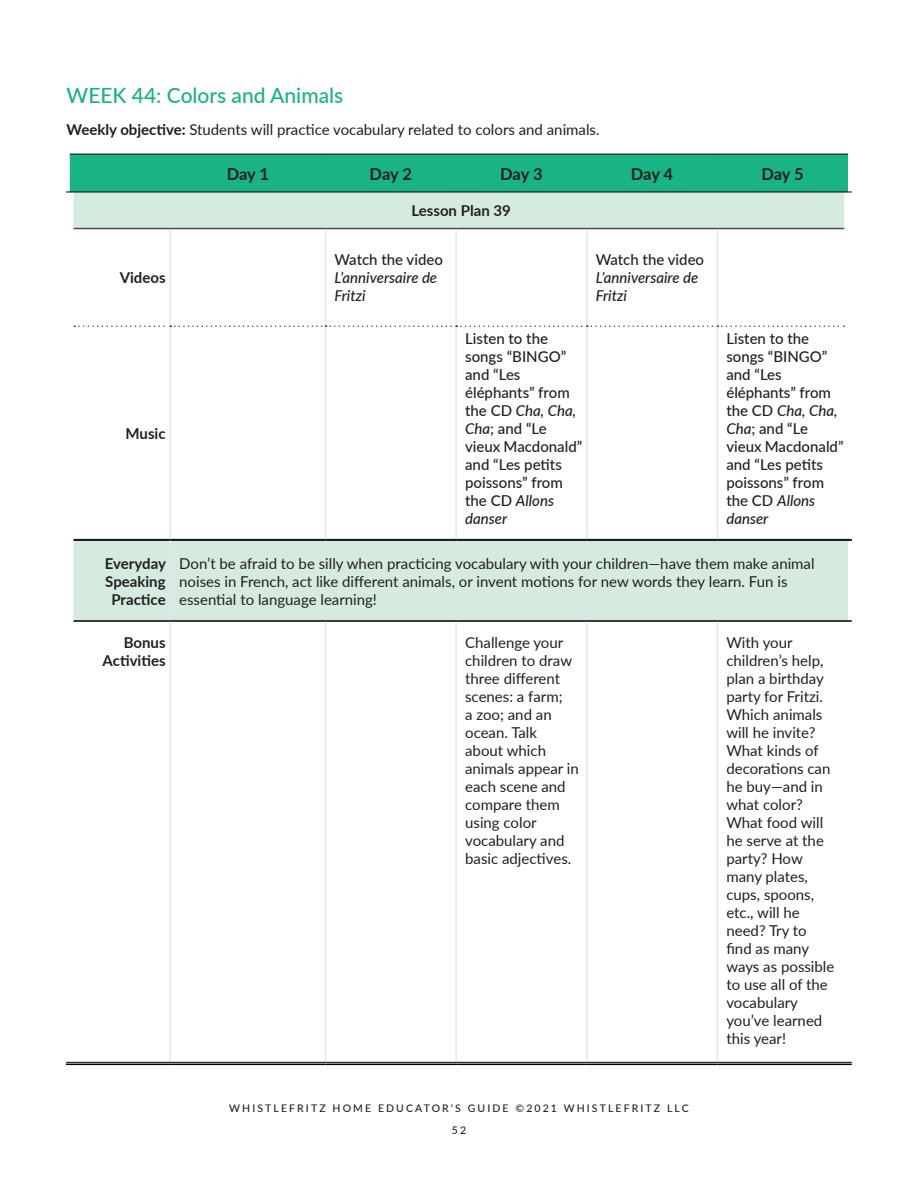
<style>
.page{position:relative;width:918px;height:1188px;background:#fff}
.page>*{position:absolute;margin:0;border:0;box-sizing:border-box;transform-origin:0 0}
.t1{font:500 21px "Lato";color:#1ab386}
.t2{font:700 16.5px "Lato";letter-spacing:-.015em;color:#231f20}
.t3{font:15px/18px "Lato";color:#231f20}
.t4{font:500 15px/18px "Lato";color:#231f20}
.t5{font:700 15px/18px "Lato";color:#231f20;text-align:center}
.t6{font:italic 500 15px/18px "Lato";color:#231f20}
.t7{font:500 10.5px/21.1px "Lato";letter-spacing:.2em;color:#231f20;text-align:center}
.s1{font-weight:700}
.s2{font-style:italic}
</style>
<div class="page">
<div style="left:70px;top:155px;width:778px;height:37px;background:#1ab386"></div>
<svg style="left:74px;top:193px;width:774px;height:427px"></svg>
<div style="left:844px;top:192px;width:8px;height:37px;background:#fff"></div>
<div style="left:844px;top:229px;width:8px;height:97px;background:#fff"></div>
<div style="left:844px;top:326px;width:8px;height:213px;background:#fff"></div>
<hr style="left:169px;top:229px;width:2px;height:96px;background:#e6e7e9">
<hr style="left:325px;top:229px;width:1px;height:96px;background:#e6e7e9">
<hr style="left:455px;top:229px;width:2px;height:96px;background:#e6e7e9">
<hr style="left:586px;top:229px;width:2px;height:96px;background:#e6e7e9">
<hr style="left:717px;top:229px;width:1px;height:96px;background:#e6e7e9">
<hr style="left:169px;top:327px;width:2px;height:212px;background:#e6e7e9">
<hr style="left:325px;top:327px;width:1px;height:212px;background:#e6e7e9">
<hr style="left:455px;top:327px;width:2px;height:212px;background:#e6e7e9">
<hr style="left:586px;top:327px;width:2px;height:212px;background:#e6e7e9">
<hr style="left:717px;top:327px;width:1px;height:212px;background:#e6e7e9">
<hr style="left:169px;top:622px;width:2px;height:440px;background:#e6e7e9">
<hr style="left:325px;top:622px;width:1px;height:440px;background:#e6e7e9">
<hr style="left:455px;top:622px;width:2px;height:440px;background:#e6e7e9">
<hr style="left:586px;top:622px;width:2px;height:440px;background:#e6e7e9">
<hr style="left:717px;top:622px;width:1px;height:440px;background:#e6e7e9">
<svg style="left:74px;top:325px;width:771px;height:2px"></svg>
<hr style="left:74px;top:539px;width:96px;height:1px;background:#000">
<hr style="left:74px;top:540px;width:96px;height:1px;background:#000">
<hr style="left:170px;top:539px;width:156px;height:1px;background:#000">
<hr style="left:170px;top:540px;width:156px;height:1px;background:#000">
<hr style="left:326px;top:539px;width:130px;height:1px;background:#000">
<hr style="left:326px;top:540px;width:130px;height:1px;background:#000">
<hr style="left:456px;top:539px;width:131px;height:1px;background:#000">
<hr style="left:456px;top:540px;width:131px;height:1px;background:#000">
<hr style="left:587px;top:539px;width:130px;height:1px;background:#000">
<hr style="left:587px;top:540px;width:130px;height:1px;background:#000">
<hr style="left:717px;top:539px;width:135px;height:1px;background:#000">
<hr style="left:717px;top:540px;width:135px;height:1px;background:#000">
<hr style="left:169px;top:541px;width:2px;height:79px;background:#e6e7e9">
<hr style="left:70px;top:154px;width:100px;height:1px;background:#000">
<hr style="left:170px;top:154px;width:156px;height:1px;background:#000">
<hr style="left:326px;top:154px;width:130px;height:1px;background:#000">
<hr style="left:456px;top:154px;width:131px;height:1px;background:#000">
<hr style="left:587px;top:154px;width:130px;height:1px;background:#000">
<hr style="left:717px;top:154px;width:131px;height:1px;background:#000">
<hr style="left:66px;top:192px;width:104px;height:1px;background:#000">
<hr style="left:170px;top:192px;width:156px;height:1px;background:#000">
<hr style="left:326px;top:192px;width:130px;height:1px;background:#000">
<hr style="left:456px;top:192px;width:131px;height:1px;background:#000">
<hr style="left:587px;top:192px;width:130px;height:1px;background:#000">
<hr style="left:717px;top:192px;width:135px;height:1px;background:#000">
<hr style="left:74px;top:620px;width:96px;height:2px;background:#000">
<hr style="left:170px;top:620px;width:156px;height:2px;background:#000">
<hr style="left:326px;top:620px;width:130px;height:2px;background:#000">
<hr style="left:456px;top:620px;width:131px;height:2px;background:#000">
<hr style="left:587px;top:620px;width:130px;height:2px;background:#000">
<hr style="left:717px;top:620px;width:135px;height:2px;background:#000">
<hr style="left:66px;top:1062px;width:104px;height:1px;background:#000">
<hr style="left:66px;top:1064px;width:104px;height:1px;background:#000">
<hr style="left:170px;top:1062px;width:156px;height:1px;background:#000">
<hr style="left:170px;top:1064px;width:156px;height:1px;background:#000">
<hr style="left:326px;top:1062px;width:130px;height:1px;background:#000">
<hr style="left:326px;top:1064px;width:130px;height:1px;background:#000">
<hr style="left:456px;top:1062px;width:131px;height:1px;background:#000">
<hr style="left:456px;top:1064px;width:131px;height:1px;background:#000">
<hr style="left:587px;top:1062px;width:130px;height:1px;background:#000">
<hr style="left:587px;top:1064px;width:130px;height:1px;background:#000">
<hr style="left:717px;top:1062px;width:135px;height:1px;background:#000">
<hr style="left:717px;top:1064px;width:135px;height:1px;background:#000">
<hr style="left:74px;top:228px;width:96px;height:1px;background:#524a47">
<hr style="left:170px;top:228px;width:156px;height:1px;background:#524a47">
<hr style="left:326px;top:228px;width:130px;height:1px;background:#524a47">
<hr style="left:456px;top:228px;width:131px;height:1px;background:#524a47">
<hr style="left:587px;top:228px;width:130px;height:1px;background:#524a47">
<hr style="left:717px;top:228px;width:127px;height:1px;background:#524a47">
<h1 class="t1" style="left:67px;top:81px;width:278px">WEEK 44: Colors and Animals</h1>
<p class="t3" style="left:67px;top:120px;width:535px"><span class="s1">Weekly objective:</span> Students will practice vocabulary related to colors and animals.</p>
<p class="t2" style="left:227px;top:162px;width:44px">Day 1</p>
<p class="t2" style="left:370px;top:162px;width:44px">Day 2</p>
<p class="t2" style="left:500px;top:162px;width:44px">Day 3</p>
<p class="t2" style="left:631px;top:162px;width:44px">Day 4</p>
<p class="t2" style="left:762px;top:162px;width:44px">Day 5</p>
<p class="t5" style="left:411px;top:201px;width:101px">Lesson Plan 39</p>
<p class="t5" style="left:120px;top:268px;width:47px">Videos</p>
<p class="t5" style="left:126px;top:424px;width:42px">Music</p>
<p class="t4" style="left:335px;top:250px;width:110px">Watch the video</p>
<p class="t6" style="left:335px;top:268px;width:104px">L’anniversaire de<br>Fritzi</p>
<p class="t4" style="left:596px;top:250px;width:110px">Watch the video</p>
<p class="t6" style="left:596px;top:268px;width:104px">L’anniversaire de<br>Fritzi</p>
<p class="t4" style="left:465px;top:329px;width:119px">Listen to the songs “BINGO” and “Les éléphants” from the CD <span class="s2">Cha, Cha,<br>Cha</span>; and “Le vieux Macdonald” and “Les petits poissons” from the CD <span class="s2">Allons danser</span></p>
<p class="t4" style="left:726px;top:329px;width:119px">Listen to the songs “BINGO” and “Les éléphants” from the CD <span class="s2">Cha, Cha,<br>Cha</span>; and “Le vieux Macdonald” and “Les petits poissons” from the CD <span class="s2">Allons danser</span></p>
<p class="t5" style="left:105px;top:553px;width:63px">Everyday<br>Speaking<br>Practice</p>
<p class="t3" style="left:179px;top:553px;width:637px">Don’t be afraid to be silly when practicing vocabulary with your children—have them make animal noises in French, act like different animals, or invent motions for new words they learn. Fun is essential to language learning!</p>
<p class="t5" style="left:103px;top:633px;width:65px;text-align:right">Bonus<br>Activities</p>
<p class="t3" style="left:465px;top:633px;width:115px">Challenge your children to draw three different scenes: a farm;<br>a zoo; and an ocean. Talk about which animals appear in each scene and compare them using color vocabulary and basic adjectives.</p>
<p class="t3" style="left:726px;top:633px;width:110px">With your children’s help, plan a birthday party for Fritzi.<br>Which animals will he invite?<br>What kinds of decorations can he buy—and in what color?<br>What food will he serve at the party? How many plates, cups, spoons, etc., will he need? Try to find as many ways as possible to use all of the vocabulary you’ve learned this year!</p>
<p class="t7" style="left:229px;top:1098px;width:461px">WHISTLEFRITZ HOME EDUCATOR'S GUIDE ©2021 WHISTLEFRITZ LLC<br>52</p>
</div>
